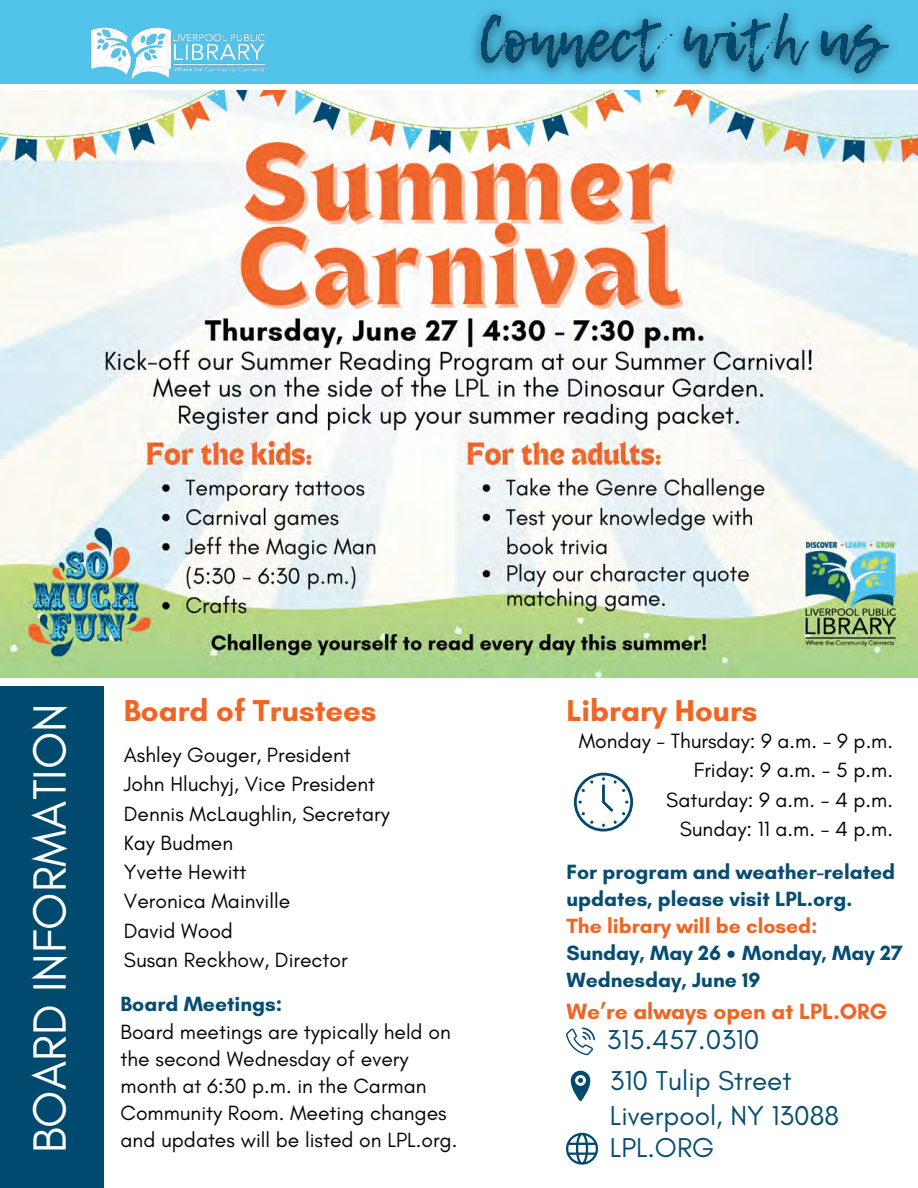
<style>
.page{position:relative;width:918px;height:1188px;background:#fff}
.page>*{position:absolute;margin:0;border:0;box-sizing:border-box;transform-origin:0 0}
.t1{font:47.55px "Glacial Indifference";color:#fff}
.t2{font:700 30.75px "Glacial Indifference";color:#f06523}
.t3{font:27.75px/41.5px "Glacial Indifference";color:#064d71}
.t4{font:700 22.5px "Glacial Indifference";color:#f06523}
.t5{font:21px/29.2px "Glacial Indifference";color:#070504}
.t6{font:700 21px/27px "Glacial Indifference";color:#064d71}
.t7{font:700 21px "Glacial Indifference";color:#f06523}
</style>
<div class="page">
<div style="left:0;top:686px;width:103px;height:502px;background:#00496f"></div>
<div style="left:0;top:0;width:918px;height:83px;background:#52c4eb"></div>
<img style="left:90px;top:27px;width:175px;height:53px">
<svg style="left:574px;top:773px;width:59px;height:59px"></svg>
<svg style="left:566px;top:1027px;width:29px;height:28px"></svg>
<svg style="left:571px;top:1071px;width:19px;height:30px"></svg>
<svg style="left:566px;top:1133px;width:32px;height:32px"></svg>
<div style="left:727px;top:951px;width:8px;height:7px;background:#00496f;border-radius:4px"></div>
<img style="left:0;top:91px;width:918px;height:586px">
<img style="left:462px;top:10px;width:448px;height:87px">
<h1 class="t1" style="left:23px;top:1153px;width:451px;rotate:-90deg">BOARD INFORMATION</h1>
<h2 class="t2" style="left:124px;top:691px;width:254px">Board of Trustees</h2>
<p class="t5" style="left:124px;top:741px;width:267px">Ashley Gouger, President<br>John Hluchyj, Vice President<br>Dennis McLaughlin, Secretary<br>Kay Budmen<br>Yvette Hewitt<br>Veronica Mainville<br>David Wood<br>Susan Reckhow, Director</p>
<p class="t6" style="left:121px;top:990px;width:163px">Board Meetings:</p>
<p class="t5" style="left:121px;top:1019px;width:338px;line-height:27px">Board meetings are typically held on the second Wednesday of every month at 6:30 p.m. in the Carman Community Room. Meeting changes and updates will be listed on LPL.org.</p>
<h2 class="t2" style="left:566px;top:691px;width:193px">Library Hours</h2>
<p class="t5" style="left:579px;top:727px;width:316px;text-align:right">Monday - Thursday: 9 a.m. - 9 p.m.<br>Friday: 9 a.m. - 5 p.m.<br>Saturday: 9 a.m. - 4 p.m.<br>Sunday: 11 a.m. - 4 p.m.</p>
<p class="t6" style="left:566px;top:858px;width:330px">For program and weather-related updates, please visit LPL.org.</p>
<p class="t7" style="left:566px;top:912px;width:253px">The library will be closed:</p>
<p class="t6" style="left:566px;top:939px;width:338px">Sunday, May 26 Monday, May 27<br>Wednesday, June 19</p>
<h3 class="t3" style="left:607px;top:1019px;width:186px">315.457.0310<br>310 Tulip Street</h3>
<h3 class="t3" style="left:610px;top:1100px;width:231px;line-height:32px">Liverpool, NY 13088<br>LPL.ORG</h3>
<p class="t4" style="left:566px;top:997px;width:322px">We’re always open at LPL.ORG</p>
</div>
